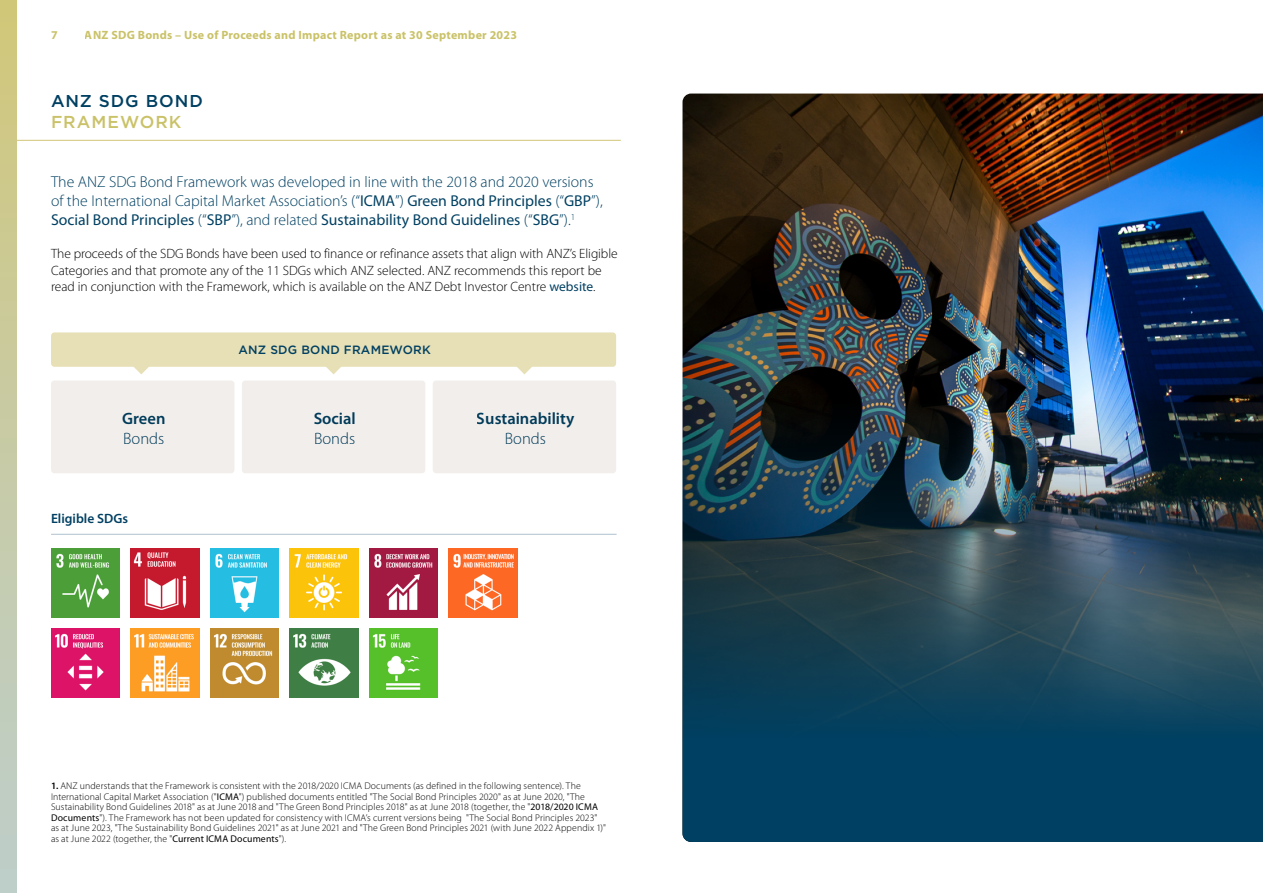
<style>
.page{position:relative;width:1263px;height:893px;background:#fff}
.page>*{position:absolute;margin:0;border:0;box-sizing:border-box;transform-origin:0 0}
.t1{font:500 17.25px "Gotham";letter-spacing:.055em;color:#004062}
.t2{font:500 17.25px "Gotham";letter-spacing:.06em;color:#cac268}
.t3{font:600 16.5px "Myriad Pro";color:#004062}
.t4{font:300 16.5px "Myriad Pro";color:#004062}
.t5{font:300 15.75px/18.8px "Myriad Pro";color:#004062}
.t6{font:300 13.5px/16.5px "Myriad Pro";color:#000}
.t7{font:600 13.5px "Myriad Pro";color:#004062}
.t8{font:700 12px "Myriad Pro";letter-spacing:.02em;color:#cac268}
.t9{font:500 12px "Gotham";letter-spacing:.02em;color:#004062}
.t10{font:300 9.75px/10.5px "Myriad Pro";letter-spacing:.01em;color:#000}
.s1{font-weight:400}
.s2{font-weight:400;color:#004062}
.s3{font-weight:600}
</style>
<div class="page">
<hr style="left:0;top:140px;width:621px;height:1px;background:#d1c779">
<svg style="left:134px;top:367px;width:15px;height:7px"></svg>
<svg style="left:517px;top:367px;width:15px;height:7px"></svg>
<svg style="left:326px;top:367px;width:15px;height:7px"></svg>
<div style="left:433px;top:380px;width:183px;height:93px;background:#f2eeeb;border-radius:3px"></div>
<div style="left:242px;top:380px;width:183px;height:93px;background:#f2eeeb;border-radius:3px"></div>
<div style="left:51px;top:380px;width:183px;height:93px;background:#f2eeeb;border-radius:3px"></div>
<img style="left:290px;top:629px;width:68px;height:68px">
<img style="left:369px;top:629px;width:69px;height:68px">
<img style="left:131px;top:629px;width:68px;height:68px">
<img style="left:51px;top:629px;width:69px;height:68px">
<img style="left:210px;top:629px;width:69px;height:68px">
<img style="left:290px;top:549px;width:68px;height:68px">
<img style="left:369px;top:549px;width:69px;height:68px">
<img style="left:449px;top:549px;width:68px;height:68px">
<img style="left:51px;top:549px;width:69px;height:68px">
<img style="left:131px;top:549px;width:68px;height:68px">
<img style="left:210px;top:549px;width:69px;height:68px">
<hr style="left:51px;top:534px;width:566px;height:1px;background:#aec1ce">
<img style="left:682px;top:94px;width:581px;height:748px">
<div style="left:51px;top:332px;width:565px;height:35px;background:#e7dfb5;border-radius:3px"></div>
<svg style="left:0;top:0;width:17px;height:893px;background:#c7caa3"></svg>
<p class="t8" style="left:51px;top:27px;width:8px">7</p>
<p class="t8" style="left:85px;top:27px;width:434px">ANZ SDG Bonds – Use of Proceeds and Impact Report as at 30 September 2023</p>
<h1 class="t1" style="left:51px;top:90px;width:153px">ANZ SDG BOND</h1>
<h1 class="t2" style="left:51px;top:111px;width:132px">FRAMEWORK</h1>
<p class="t5" style="left:51px;top:173px;width:553px">The ANZ SDG Bond Framework was developed in line with the 2018 and 2020 versions of the International Capital Market Association’s (“<span class="s1">ICMA</span>”) <span class="s1">Green Bond Principles</span> (“<span class="s1">GBP</span>”),<br><span class="s1">Social Bond Principles</span> (“<span class="s1">SBP</span>”), and related <span class="s1">Sustainability Bond Guidelines</span> (“<span class="s1">SBG</span>”).<sup>1</sup></p>
<p class="t6" style="left:51px;top:245px;width:568px">The proceeds of the SDG Bonds have been used to finance or refinance assets that align with ANZ’s Eligible<br>Categories and that promote any of the 11 SDGs which ANZ selected. ANZ recommends this report be read in conjunction with the Framework, which is available on the ANZ Debt Investor Centre <span class="s2">website</span>.</p>
<h2 class="t3" style="left:122px;top:408px;width:45px">Green</h2>
<h2 class="t4" style="left:123px;top:428px;width:43px">Bonds</h2>
<h3 class="t7" style="left:51px;top:510px;width:78px">Eligible SDGs</h3>
<p class="t9" style="left:238px;top:342px;width:194px">ANZ SDG BOND FRAMEWORK</p>
<h2 class="t3" style="left:314px;top:408px;width:44px">Social</h2>
<h2 class="t4" style="left:314px;top:428px;width:43px">Bonds</h2>
<h2 class="t3" style="left:477px;top:408px;width:99px">Sustainability</h2>
<h2 class="t4" style="left:505px;top:428px;width:43px">Bonds</h2>
<p class="t10" style="left:51px;top:781px;width:556px"><span class="s3">1.</span> ANZ understands that the Framework is consistent with the 2018/2020 ICMA Documents (as defined in the following sentence). The International Capital Market Association ("<span class="s1">ICMA</span>") published documents entitled "The Social Bond Principles 2020" as at June 2020, "The Sustainability Bond Guidelines 2018" as at June 2018 and "The Green Bond Principles 2018" as at June 2018 (together, the "<span class="s1">2018/2020 ICMA Documents</span>"). The Framework has not been updated for consistency with ICMA’s current versions being "The Social Bond Principles 2023" as at June 2023, "The Sustainability Bond Guidelines 2021" as at June 2021 and "The Green Bond Principles 2021 (with June 2022 Appendix 1)" as at June 2022 (together, the "<span class="s1">Current ICMA Documents</span>").</p>
</div>
